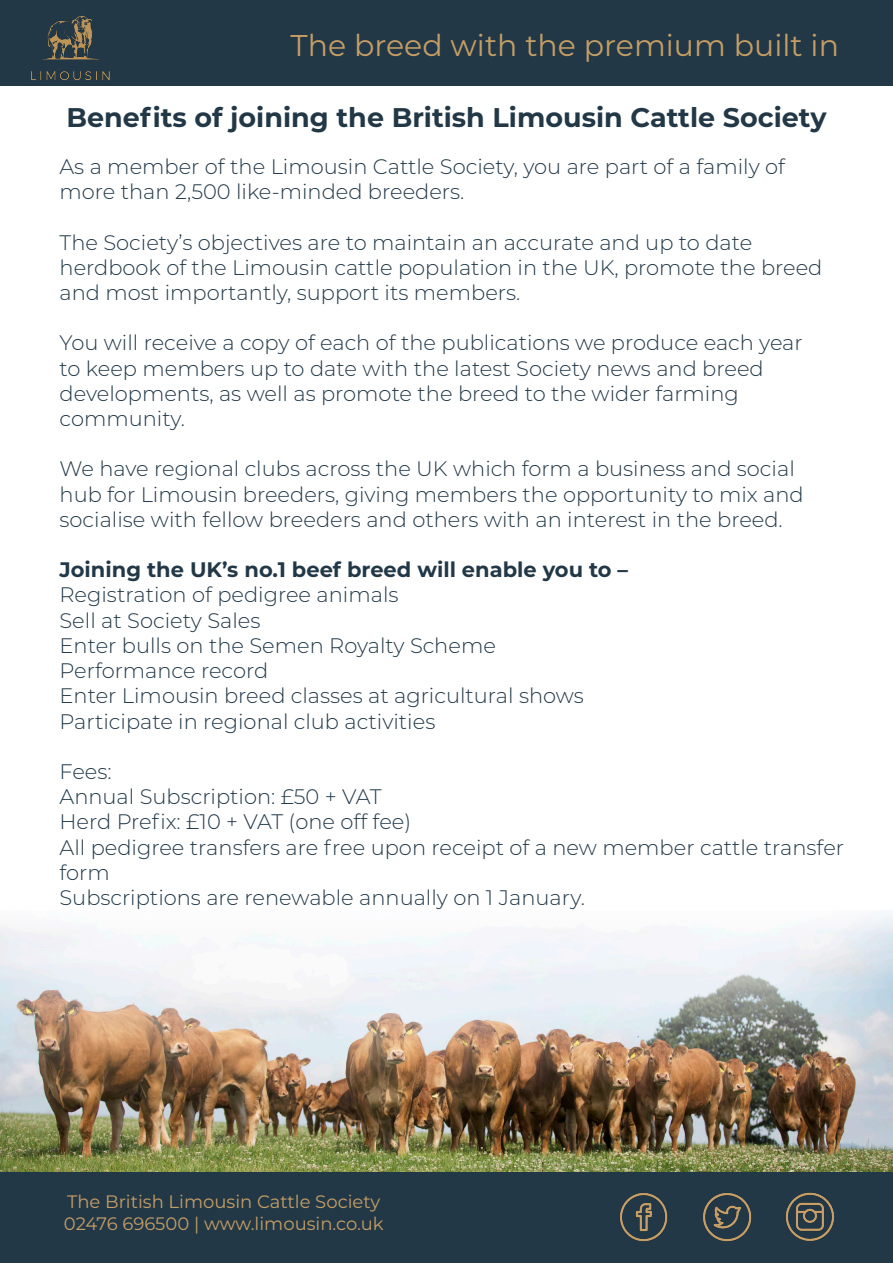
<style>
.page{position:relative;width:893px;height:1263px;background:#fff}
.page>*{position:absolute;margin:0;border:0;box-sizing:border-box;transform-origin:0 0}
.t1{font:30px "Montserrat";color:#c59e65}
.t2{font:700 27px "Montserrat";color:#223847}
.t3{font:300 21px/25.2px "Montserrat";color:#223847}
.t4{font:700 21px "Montserrat";color:#223847}
.t5{font:18px "Montserrat";color:#c59e65}
</style>
<div class="page">
<div style="left:0;top:0;width:893px;height:85px;background:#223847"></div>
<div style="left:0;top:1161px;width:893px;height:102px;background:#223847"></div>
<img style="left:31px;top:15px;width:79px;height:66px">
<img style="left:620px;top:1193px;width:48px;height:49px">
<img style="left:703px;top:1193px;width:49px;height:49px">
<img style="left:785px;top:1192px;width:50px;height:49px">
<img style="left:0;top:914px;width:893px;height:257px">
<p class="t1" style="left:291px;top:24px;width:550px">The breed with the premium built in</p>
<p class="t2" style="left:66px;top:97px;width:761px">Benefits of joining the British Limousin Cattle Society</p>
<p class="t3" style="left:60px;top:153px;width:727px">As a member of the Limousin Cattle Society, you are part of a family of more than 2,500 like-minded breeders.</p>
<p class="t3" style="left:60px;top:229px;width:764px">The Society’s objectives are to maintain an accurate and up to date herdbook of the Limousin cattle population in the UK, promote the breed and most importantly, support its members.</p>
<p class="t3" style="left:60px;top:330px;width:745px">You will receive a copy of each of the publications we produce each year to keep members up to date with the latest Society news and breed developments, as well as promote the breed to the wider farming community.</p>
<p class="t3" style="left:60px;top:456px;width:746px">We have regional clubs across the UK which form a business and social hub for Limousin breeders, giving members the opportunity to mix and socialise with fellow breeders and others with an interest in the breed.</p>
<p class="t4" style="left:60px;top:555px;width:570px">Joining the UK’s no.1 beef breed will enable you to –</p>
<p class="t3" style="left:60px;top:582px;width:340px">Registration of pedigree animals</p>
<p class="t3" style="left:60px;top:607px;width:202px">Sell at Society Sales</p>
<p class="t3" style="left:60px;top:632px;width:438px">Enter bulls on the Semen Royalty Scheme</p>
<p class="t3" style="left:60px;top:657px;width:210px">Performance record</p>
<p class="t3" style="left:60px;top:682px;width:526px">Enter Limousin breed classes at agricultural shows</p>
<p class="t3" style="left:60px;top:708px;width:377px">Participate in regional club activities</p>
<p class="t3" style="left:60px;top:758px;width:54px">Fees:</p>
<p class="t3" style="left:60px;top:783px;width:324px">Annual Subscription: £50 + VAT</p>
<p class="t3" style="left:60px;top:808px;width:353px">Herd Prefix: £10 + VAT (one off fee)</p>
<p class="t3" style="left:60px;top:834px;width:786px">All pedigree transfers are free upon receipt of a new member cattle transfer form</p>
<p class="t3" style="left:60px;top:884px;width:527px">Subscriptions are renewable annually on 1 January.</p>
<p class="t5" style="left:67px;top:1189px;width:315px">The British Limousin Cattle Society</p>
<p class="t5" style="left:64px;top:1211px;width:321px">02476 696500 | www.limousin.co.uk</p>
</div>
